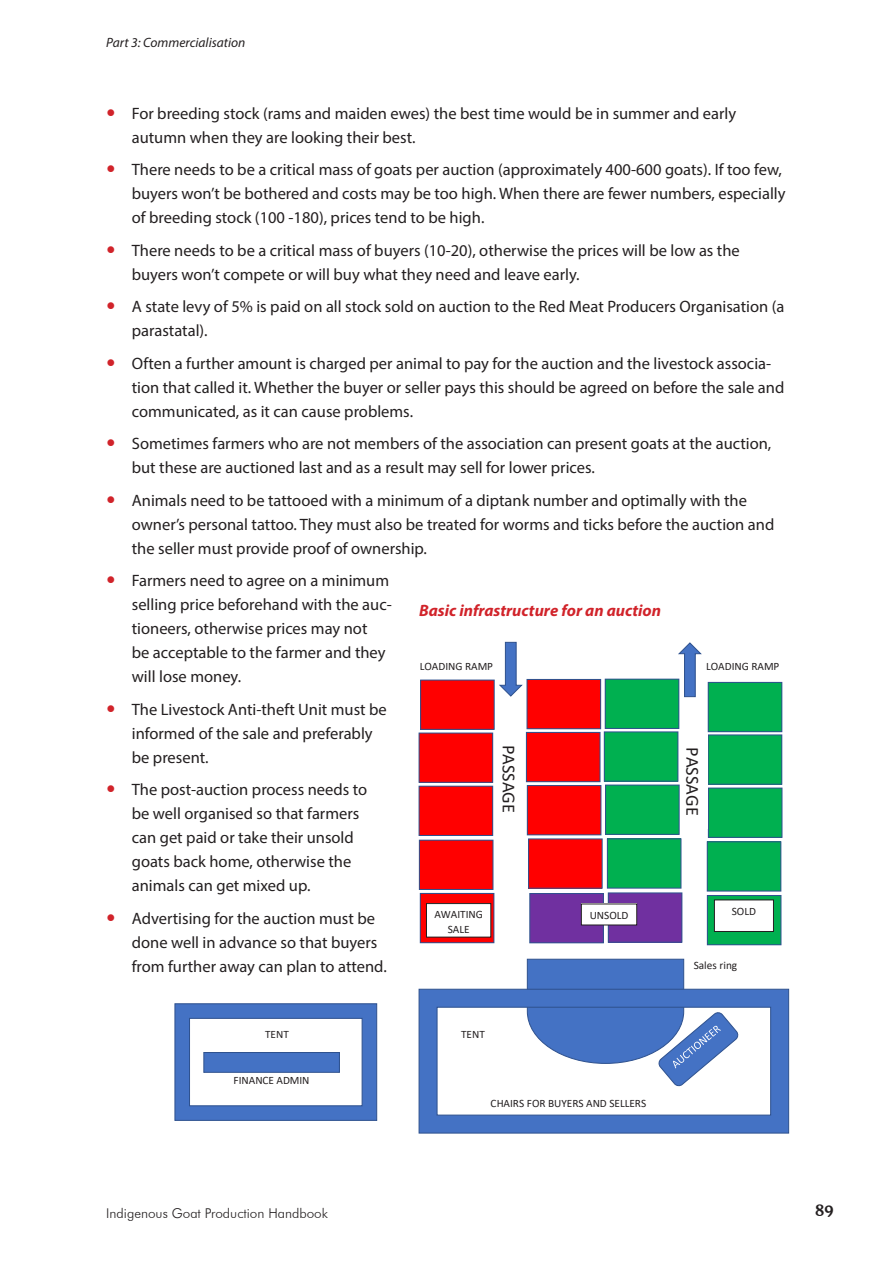
<style>
.page{position:relative;width:893px;height:1263px;background:#fff}
.page>*{position:absolute;margin:0;border:0;box-sizing:border-box;transform-origin:0 0}
.t1{font:18.45px "Calibri";color:#231f20}
.t2{font:16.5px/24px "Myriad Pro";color:#231f20}
.t3{font:italic 700 16.5px "Myriad Pro";color:#d1232a}
.t4{font:500 16.5px "Cooper BT";color:#231f20}
.t5{font:300 13.5px "Futura BT";color:#231f20}
.t6{font:italic 13.5px "Myriad Pro";color:#231f20}
.t7{font:11.25px "Calibri";color:#231f20}
</style>
<div class="page">
<div style="left:707px;top:842px;width:74px;height:49px;background:#00b050"></div>
<div style="left:707px;top:841px;width:74px;height:50px;border:1px solid #2f528f"></div>
<div style="left:708px;top:788px;width:74px;height:49px;background:#00b050"></div>
<div style="left:708px;top:787px;width:74px;height:51px;border:1px solid #2f528f"></div>
<div style="left:708px;top:735px;width:74px;height:49px;background:#00b050"></div>
<div style="left:708px;top:734px;width:74px;height:51px;border:1px solid #2f528f"></div>
<div style="left:708px;top:682px;width:74px;height:50px;background:#00b050"></div>
<div style="left:708px;top:682px;width:74px;height:50px;border:1px solid #2f528f"></div>
<div style="left:707px;top:895px;width:74px;height:50px;background:#00b050"></div>
<div style="left:707px;top:895px;width:74px;height:50px;border:1px solid #2f528f"></div>
<div style="left:608px;top:893px;width:74px;height:49px;background:#7030a0"></div>
<div style="left:608px;top:892px;width:74px;height:51px;border:1px solid #2f528f"></div>
<div style="left:530px;top:893px;width:73px;height:50px;background:#7030a0"></div>
<div style="left:529px;top:893px;width:75px;height:50px;border:1px solid #2f528f"></div>
<div style="left:420px;top:893px;width:74px;height:50px;background:#f00"></div>
<div style="left:420px;top:893px;width:74px;height:50px;border:1px solid #2f528f"></div>
<div style="left:419px;top:840px;width:74px;height:49px;background:#f00"></div>
<div style="left:419px;top:840px;width:74px;height:50px;border:1px solid #2f528f"></div>
<div style="left:419px;top:786px;width:74px;height:49px;background:#f00"></div>
<div style="left:419px;top:786px;width:74px;height:50px;border:1px solid #2f528f"></div>
<div style="left:419px;top:733px;width:74px;height:49px;background:#f00"></div>
<div style="left:419px;top:732px;width:74px;height:51px;border:1px solid #2f528f"></div>
<div style="left:421px;top:680px;width:73px;height:49px;background:#f00"></div>
<div style="left:420px;top:679px;width:75px;height:51px;border:1px solid #2f528f"></div>
<div style="left:529px;top:839px;width:73px;height:49px;background:#f00"></div>
<div style="left:528px;top:838px;width:75px;height:51px;border:1px solid #2f528f"></div>
<div style="left:527px;top:785px;width:74px;height:50px;background:#f00"></div>
<div style="left:527px;top:785px;width:74px;height:50px;border:1px solid #2f528f"></div>
<div style="left:526px;top:732px;width:74px;height:50px;background:#f00"></div>
<div style="left:526px;top:732px;width:74px;height:50px;border:1px solid #2f528f"></div>
<div style="left:527px;top:679px;width:74px;height:50px;background:#f00"></div>
<div style="left:526px;top:679px;width:75px;height:50px;border:1px solid #2f528f"></div>
<div style="left:607px;top:839px;width:74px;height:49px;background:#00b050"></div>
<div style="left:607px;top:838px;width:74px;height:51px;border:1px solid #2f528f"></div>
<div style="left:605px;top:785px;width:74px;height:49px;background:#00b050"></div>
<div style="left:605px;top:784px;width:75px;height:51px;border:1px solid #2f528f"></div>
<div style="left:604px;top:732px;width:74px;height:49px;background:#00b050"></div>
<div style="left:604px;top:731px;width:74px;height:51px;border:1px solid #2f528f"></div>
<div style="left:605px;top:679px;width:74px;height:49px;background:#00b050"></div>
<div style="left:605px;top:679px;width:74px;height:50px;border:1px solid #2f528f"></div>
<svg style="left:418px;top:988px;width:372px;height:146px"></svg>
<svg style="left:499px;top:641px;width:24px;height:56px"></svg>
<svg style="left:677px;top:642px;width:25px;height:56px"></svg>
<div style="left:581px;top:904px;width:56px;height:21px;background:#fff"></div>
<div style="left:426px;top:903px;width:65px;height:34px;background:#fff"></div>
<div style="left:426px;top:903px;width:65px;height:34px;border:1px solid #231f20"></div>
<div style="left:714px;top:900px;width:59px;height:31px;background:#fff"></div>
<div style="left:714px;top:899px;width:60px;height:33px;border:1px solid #231f20"></div>
<svg style="left:174px;top:1003px;width:204px;height:118px"></svg>
<div style="left:204px;top:1052px;width:135px;height:20px;background:#4472c4"></div>
<div style="left:203px;top:1052px;width:137px;height:21px;border:1px solid #2f528f"></div>
<svg style="left:526px;top:958px;width:214px;height:130px"></svg>
<p class="t6" style="left:106px;top:34px;width:141px">Part 3: Commercialisation</p>
<p class="t2" style="left:132px;top:101px;width:606px">For breeding stock (rams and maiden ewes) the best time would be in summer and early autumn when they are looking their best.</p>
<p class="t2" style="left:132px;top:157px;width:655px">There needs to be a critical mass of goats per auction (approximately 400-600 goats). If too few, buyers won’t be bothered and costs may be too high. When there are fewer numbers, especially of breeding stock (100 -180), prices tend to be high.</p>
<p class="t2" style="left:132px;top:238px;width:610px">There needs to be a critical mass of buyers (10-20), otherwise the prices will be low as the buyers won’t compete or will buy what they need and leave early.</p>
<p class="t2" style="left:132px;top:294px;width:654px">A state levy of 5% is paid on all stock sold on auction to the Red Meat Producers Organisation (a parastatal).</p>
<p class="t2" style="left:132px;top:351px;width:654px">Often a further amount is charged per animal to pay for the auction and the livestock associa&shy;tion that called it. Whether the buyer or seller pays this should be agreed on before the sale and communicated, as it can cause problems.</p>
<p class="t2" style="left:132px;top:431px;width:641px">Sometimes farmers who are not members of the association can present goats at the auction, but these are auctioned last and as a result may sell for lower prices.</p>
<p class="t2" style="left:132px;top:488px;width:644px">Animals need to be tattooed with a minimum of a diptank number and optimally with the owner’s personal tattoo. They must also be treated for worms and ticks before the auction and the seller must provide proof of ownership.</p>
<p class="t2" style="left:132px;top:568px;width:262px">Farmers need to agree on a minimum selling price beforehand with the auc&shy;tioneers, otherwise prices may not<br>be acceptable to the farmer and they will lose money.</p>
<p class="t2" style="left:132px;top:697px;width:256px">The Livestock Anti-theft Unit must be informed of the sale and preferably be present.</p>
<p class="t2" style="left:132px;top:777px;width:237px">The post-auction process needs to be well organised so that farmers can get paid or take their unsold goats back home, otherwise the animals can get mixed up.</p>
<p class="t2" style="left:132px;top:906px;width:255px">Advertising for the auction must be done well in advance so that buyers from further away can plan to attend.</p>
<p class="t3" style="left:419px;top:599px;width:243px">Basic infrastructure for an auction</p>
<p class="t7" style="left:420px;top:658px;width:75px">LOADING RAMP</p>
<p class="t7" style="left:706px;top:658px;width:75px">LOADING RAMP</p>
<p class="t1" style="left:522px;top:745px;width:70px;rotate:90deg">PASSAGE</p>
<p class="t1" style="left:705px;top:747px;width:70px;rotate:90deg">PASSAGE</p>
<p class="t7" style="left:732px;top:903px;width:26px">SOLD</p>
<p class="t7" style="left:434px;top:907px;width:50px">AWAITING</p>
<p class="t7" style="left:590px;top:907px;width:40px">UNSOLD</p>
<p class="t7" style="left:448px;top:922px;width:23px">SALE</p>
<p class="t7" style="left:694px;top:957px;width:45px">Sales ring</p>
<p class="t7" style="left:265px;top:1026px;width:25px">TENT</p>
<p class="t7" style="left:461px;top:1026px;width:25px">TENT</p>
<p class="t7" style="left:234px;top:1072px;width:77px">FINANCE ADMIN</p>
<p class="t7" style="left:491px;top:1095px;width:157px">CHAIRS FOR BUYERS AND SELLERS</p>
<p class="t5" style="left:106px;top:1205px;width:223px">Indigenous Goat Production Handbook</p>
<p class="t4" style="left:815px;top:1200px;width:20px">89</p>
</div>
